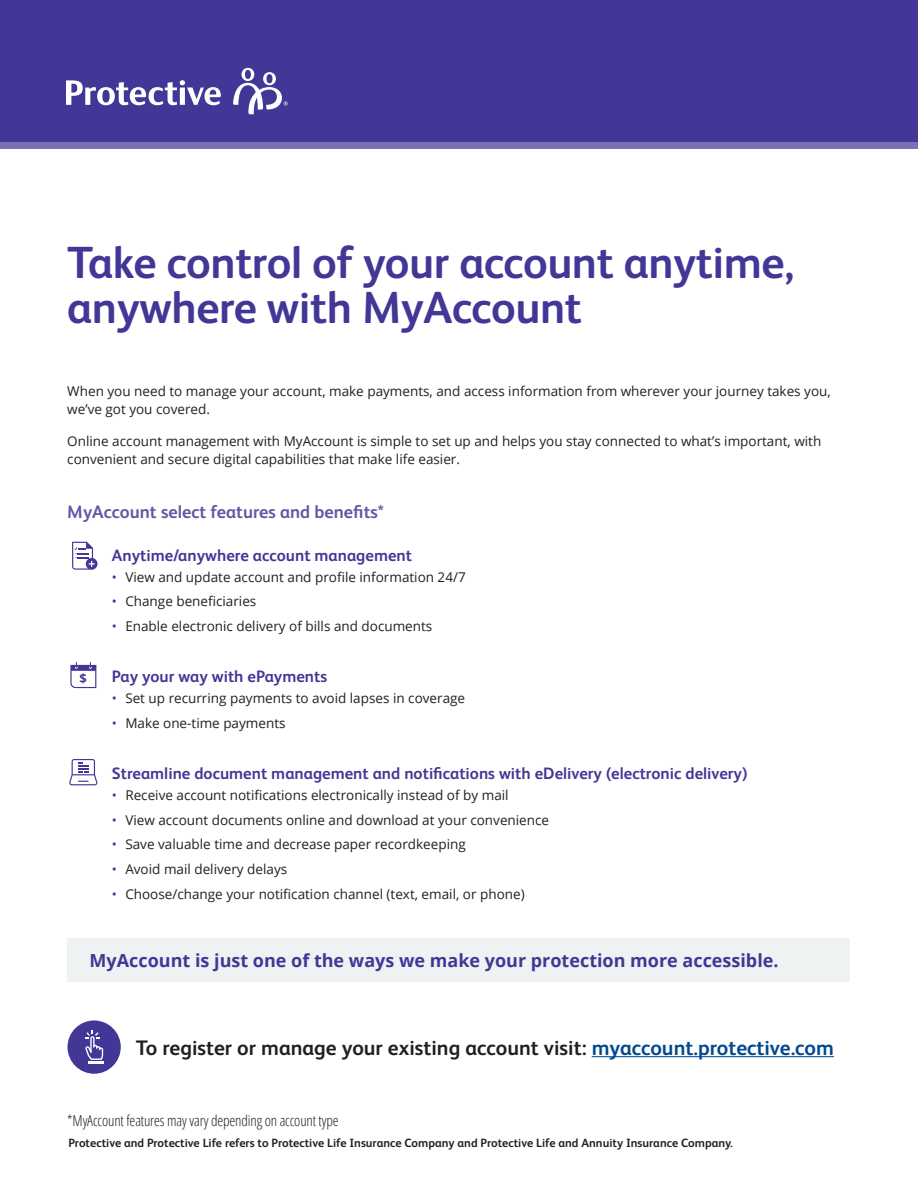
<style>
.page{position:relative;width:918px;height:1188px;background:#fff}
.page>*{position:absolute;margin:0;border:0;box-sizing:border-box;transform-origin:0 0}
.Front_Headline__H1{font:700 45px/45px "FS Albert Pro";letter-spacing:-.01em;color:#423796}
.Call_to_Action{font:700 21px "FS Albert Pro";color:#231f20}
.Closing_copy{font:700 18px "Open Sans";color:#423796}
.Section_Subhead{font:700 18px "FS Albert Pro";color:#6556a4}
.Section_Subhead2{font:700 16.5px "FS Albert Pro";color:#423796}
.Chart_Graphic_Copy{font:300 15px "Open Sans Condensed";letter-spacing:-.01em;color:#231f20}
.Body_Copy{font:13.5px/18px "Open Sans";color:#231f20}
.Chart_Graphic_Copy-2{font:700 12.9px "Open Sans";color:#423796}
.state_disclosure_-_c{font:700 12px "FS Albert Pro";color:#231f20}
.s1{color:#423796}
.s2{color:#01498e}
</style>
<div class="page">
<div style="left:68px;top:938px;width:782px;height:44px;background:#eff2f3"></div>
<div style="left:0;top:0;width:918px;height:145px;background:#423796"></div>
<div style="left:0;top:142px;width:918px;height:7px;background:#7d6fb2"></div>
<svg style="left:66px;top:80px;width:155px;height:25px"></svg>
<svg style="left:233px;top:68px;width:55px;height:46px"></svg>
<svg style="left:69px;top:759px;width:28px;height:26px"></svg>
<svg style="left:72px;top:542px;width:26px;height:28px"></svg>
<hr style="left:592px;top:1056px;width:242px;height:1px;background:#01498e">
<div style="left:68px;top:1020px;width:53px;height:54px;background:#423796;border-radius:50%"></div>
<svg style="left:85px;top:1031px;width:18px;height:29px"></svg>
<hr style="left:88px;top:1061px;width:16px;height:3px;background:#fff">
<svg style="left:70px;top:662px;width:26px;height:26px"></svg>
<p class="Front_Headline__H1" style="left:67px;top:237px;width:728px">Take control of your account anytime, anywhere with MyAccount</p>
<p class="Body_Copy" style="left:67px;top:382px;width:765px">When you need to manage your account, make payments, and access information from wherever your journey takes you, we’ve got you covered.</p>
<p class="Body_Copy" style="left:67px;top:432px;width:756px">Online account management with MyAccount is simple to set up and helps you stay connected to what’s important, with convenient and secure digital capabilities that make life easier.</p>
<p class="Section_Subhead" style="left:67px;top:499px;width:318px">MyAccount select features and benefits*</p>
<p class="Chart_Graphic_Copy-2" style="left:80px;top:669px;width:9px">$</p>
<p class="Section_Subhead2" style="left:112px;top:543px;width:302px">Anytime/anywhere account management</p>
<p class="Body_Copy" style="left:112px;top:567px;width:355px"><span class="s1">•</span> View and update account and profile information 24/7</p>
<p class="Body_Copy" style="left:112px;top:592px;width:146px"><span class="s1">•</span> Change beneficiaries</p>
<p class="Body_Copy" style="left:112px;top:617px;width:322px"><span class="s1">•</span> Enable electronic delivery of bills and documents</p>
<p class="Section_Subhead2" style="left:112px;top:665px;width:217px">Pay your way with ePayments</p>
<p class="Body_Copy" style="left:112px;top:689px;width:355px"><span class="s1">•</span> Set up recurring payments to avoid lapses in coverage</p>
<p class="Body_Copy" style="left:112px;top:714px;width:175px"><span class="s1">•</span> Make one-time payments</p>
<p class="Section_Subhead2" style="left:112px;top:762px;width:637px">Streamline document management and notifications with eDelivery (electronic delivery)</p>
<p class="Body_Copy" style="left:112px;top:786px;width:398px"><span class="s1">•</span> Receive account notifications electronically instead of by mail</p>
<p class="Body_Copy" style="left:112px;top:810px;width:439px"><span class="s1">•</span> View account documents online and download at your convenience</p>
<p class="Body_Copy" style="left:112px;top:835px;width:356px"><span class="s1">•</span> Save valuable time and decrease paper recordkeeping</p>
<p class="Body_Copy" style="left:112px;top:860px;width:177px"><span class="s1">•</span> Avoid mail delivery delays</p>
<p class="Body_Copy" style="left:112px;top:885px;width:414px"><span class="s1">•</span> Choose/change your notification channel (text, email, or phone)</p>
<p class="Closing_copy" style="left:90px;top:947px;width:691px">MyAccount is just one of the ways we make your protection more accessible.</p>
<p class="Call_to_Action" style="left:136px;top:1033px;width:700px">To register or manage your existing account visit: <span class="s2">myaccount.protective.com</span></p>
<p class="Chart_Graphic_Copy" style="left:67px;top:1111px;width:273px">*MyAccount features may vary depending on account type</p>
<p class="state_disclosure_-_c" style="left:69px;top:1135px;width:666px">Protective and Protective Life refers to Protective Life Insurance Company and Protective Life and Annuity Insurance Company.</p>
</div>
